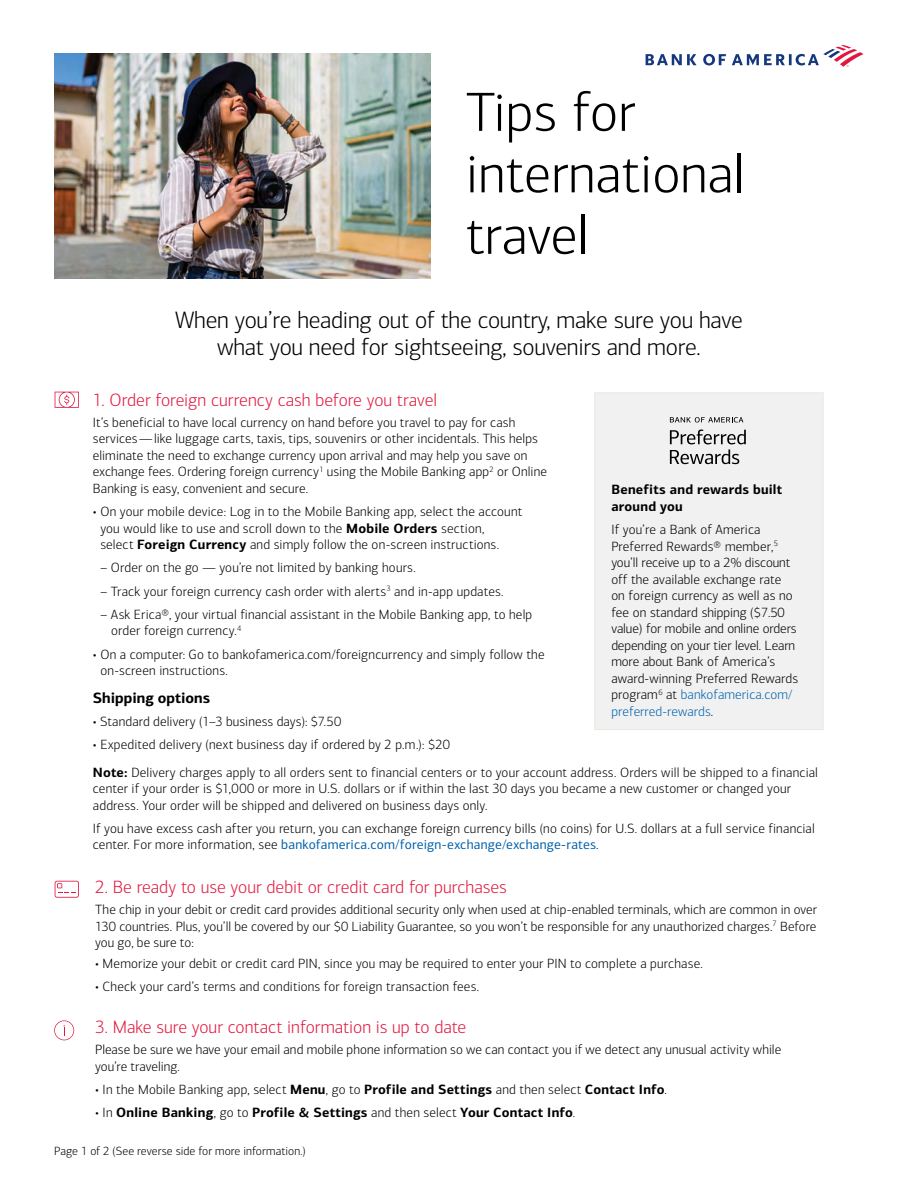
<style>
.page{position:relative;width:918px;height:1188px;background:#fff}
.page>*{position:absolute;margin:0;border:0;box-sizing:border-box;transform-origin:0 0}
.title_H1{font:300 55.5px/61.5px "Connections";color:#000}
.subtitle_P{font:300 24px/27px "Connections";letter-spacing:-.01em;color:#000;text-align:center}
.section_head_H2{font:300 18px "Connections";color:#e3173e}
.subsection_head_H3{font:700 15px "Connections";color:#000}
.body_P{font:300 13.5px/16.5px "Connections";letter-spacing:.01em;color:#000}
.callout_P{font:300 13.5px/16.5px "Connections";letter-spacing:.01em;color:#000}
.callout_head_H3{font:700 13.5px/16.5px "Connections";letter-spacing:.015em;color:#000}
.t1{font:300 12px "Connections";letter-spacing:.005em;color:#000}
.s1{font-weight:700}
.s2{font-weight:400;color:#0061aa}
.s3{color:#0061aa}
.s4{font-weight:300}
</style>
<div class="page">
<svg style="left:646px;top:45px;width:218px;height:22px"></svg>
<img style="left:54px;top:53px;width:376px;height:226px">
<svg style="left:55px;top:881px;width:24px;height:17px"></svg>
<svg style="left:55px;top:392px;width:24px;height:16px"></svg>
<div style="left:594px;top:392px;width:230px;height:338px;background:#f1f1f2;border:1px solid #ede7dd"></div>
<svg style="left:670px;top:430px;width:76px;height:34px"></svg>
<svg style="left:670px;top:417px;width:73px;height:5px"></svg>
<svg style="left:54px;top:1020px;width:20px;height:20px"></svg>
<h1 class="title_H1" style="left:466px;top:82px;width:281px">Tips for international travel</h1>
<p class="subtitle_P" style="left:175px;top:307px;width:569px">When you’re heading out of the country, make sure you have what you need for sightseeing, souvenirs and more.</p>
<h2 class="section_head_H2" style="left:93px;top:390px;width:346px">1. Order foreign currency cash before you travel</h2>
<p class="body_P" style="left:93px;top:414px;width:456px">It’s beneficial to have local currency on hand before you travel to pay for cash services―like luggage carts, taxis, tips, souvenirs or other incidentals. This helps eliminate the need to exchange currency upon arrival and may help you save on exchange fees. Ordering foreign currency<sup>1</sup> using the Mobile Banking app<sup>2</sup> or Online Banking is easy, convenient and secure.</p>
<p class="callout_P" style="left:100px;top:503px;width:423px;text-indent:-7px">• On your mobile device: Log in to the Mobile Banking app, select the account you would like to use and scroll down to the <span class="s1">Mobile Orders</span> section,<br>select <span class="s1">Foreign Currency</span> and simply follow the on-screen instructions.</p>
<p class="callout_P" style="left:100px;top:560px;width:317px">– Order on the go — you’re not limited by banking hours.</p>
<p class="callout_P" style="left:100px;top:583px;width:405px">– Track your foreign currency cash order with alerts<sup>3</sup> and in-app updates.</p>
<p class="callout_P" style="left:111px;top:606px;width:423px;text-indent:-11px">– Ask Erica®, your virtual financial assistant in the Mobile Banking app, to help order foreign currency.<sup>4</sup></p>
<p class="callout_P" style="left:100px;top:646px;width:446px;text-indent:-8px">• On a computer: Go to bankofamerica.com/foreigncurrency and simply follow the on-screen instructions.</p>
<h3 class="subsection_head_H3" style="left:93px;top:688px;width:119px">Shipping options</h3>
<p class="callout_P" style="left:93px;top:713px;width:250px">• Standard delivery (1–3 business days): $7.50</p>
<p class="callout_P" style="left:93px;top:737px;width:358px">• Expedited delivery (next business day if ordered by 2 p.m.): $20</p>
<p class="body_P" style="left:93px;top:764px;width:727px"><span class="s1">Note:</span> Delivery charges apply to all orders sent to financial centers or to your account address. Orders will be shipped to a financial center if your order is $1,000 or more in U.S. dollars or if within the last 30 days you became a new customer or changed your address. Your order will be shipped and delivered on business days only.</p>
<p class="body_P" style="left:93px;top:820px;width:724px">If you have excess cash after you return, you can exchange foreign currency bills (no coins) for U.S. dollars at a full service financial center. For more information, see <span class="s2">bankofamerica.com/foreign-exchange/exchange-rates</span>.</p>
<h3 class="callout_head_H3" style="left:611px;top:481px;width:172px">Benefits and rewards built around you</h3>
<p class="callout_P" style="left:611px;top:521px;width:188px">If you’re a Bank of America<br>Preferred Rewards® member,<sup>5 </sup>you’ll receive up to a 2% discount off the available exchange rate on foreign currency as well as no fee on standard shipping ($7.50 value) for mobile and online orders depending on your tier level. Learn more about Bank of America’s award-winning Preferred Rewards program<sup>6</sup> at <span class="s3">bankofamerica.com/ preferred-rewards</span>.</p>
<h2 class="section_head_H2" style="left:95px;top:877px;width:413px">2. Be ready to use your debit or credit card for purchases</h2>
<p class="body_P" style="left:95px;top:902px;width:723px;text-align:justify">The chip in your debit or credit card provides additional security only when used at chip-enabled terminals, which are common in over 130 countries. Plus, you’ll be covered by our $0 Liability Guarantee, so you won’t be responsible for any unauthorized charges.<sup>7</sup> Before you go, be sure to:</p>
<p class="callout_P" style="left:95px;top:955px;width:609px">• Memorize your debit or credit card PIN, since you may be required to enter your PIN to complete a purchase.</p>
<p class="callout_P" style="left:95px;top:979px;width:386px">• Check your card’s terms and conditions for foreign transaction fees.</p>
<h2 class="section_head_H2" style="left:95px;top:1017px;width:373px">3. Make sure your contact information is up to date</h2>
<p class="body_P" style="left:95px;top:1041px;width:688px">Please be sure we have your email and mobile phone information so we can contact you if we detect any unusual activity while you’re traveling.</p>
<p class="callout_P" style="left:95px;top:1081px;width:573px">• In the Mobile Banking app, select <span class="s1">Menu</span>, go to <span class="s1">Profile and Settings</span> and then select <span class="s1">Contact Info</span>.</p>
<p class="callout_head_H3" style="left:95px;top:1104px;width:482px"><span class="s4">• In</span> Online Banking<span class="s4">, go to</span> Profile &amp; Settings <span class="s4">and then select</span> Your Contact Info<span class="s4">.</span></p>
<p class="t1" style="left:54px;top:1144px;width:253px">Page 1 of 2 (See reverse side for more information.)</p>
</div>
